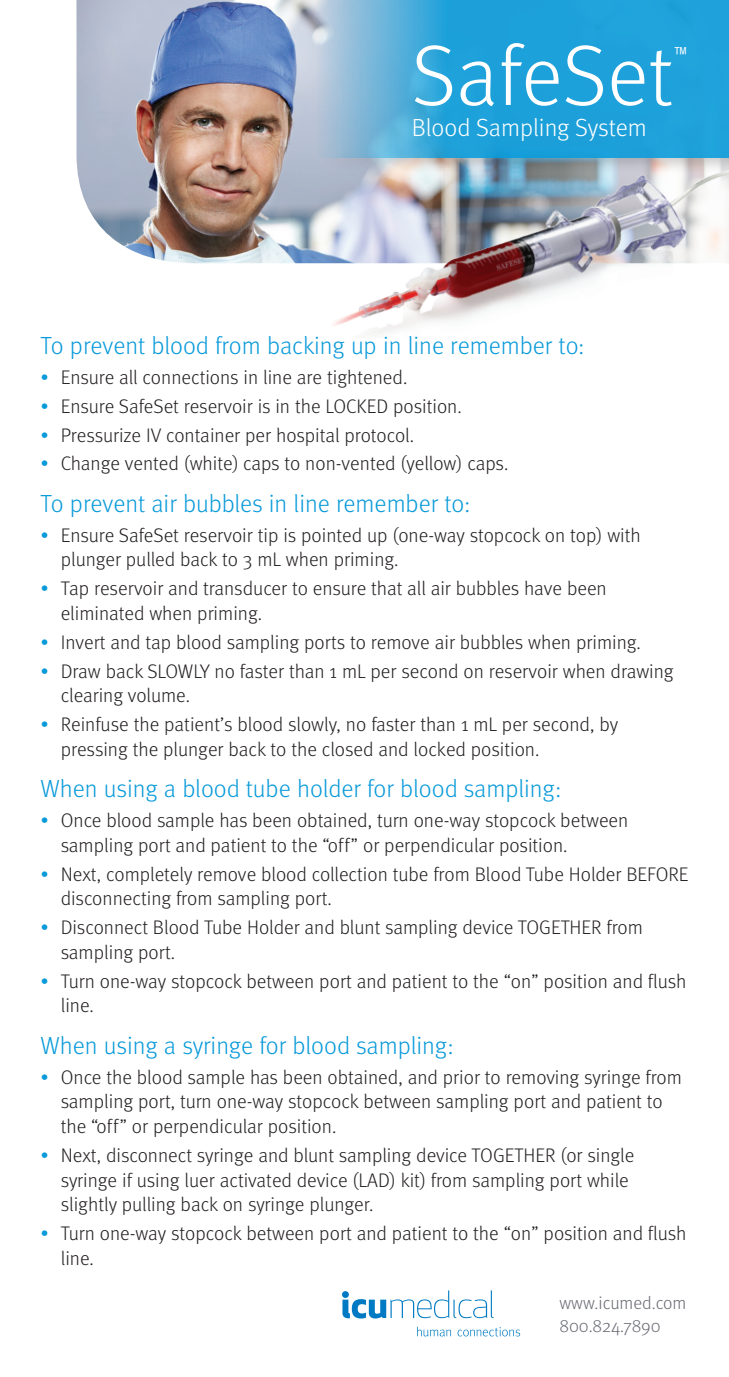
<style>
.page{position:relative;width:729px;height:1377px;background:#fff}
.page>*{position:absolute;margin:0;border:0;box-sizing:border-box;transform-origin:0 0}
.Heading{font:300 85.5px "Meta OT";color:#fff}
.Heading-2{font:300 24.75px "Meta OT";color:#089ad9}
.Heading-3{font:300 24.75px "Meta OT";color:#fff}
.t1{font:300 19.8px/24.8px "Meta OT";color:#231f20}
.t2{font:300 18px "Meta OT";color:#696b73}
.Heading-4{font:18px "Arial Narrow";color:#fff}
.s1{color:#089ad9}
</style>
<div class="page">
<img style="left:76px;top:0;width:226px;height:263px">
<svg style="left:314px;top:0;width:415px;height:44px;background:#39a8da"></svg>
<svg style="left:342px;top:1290px;width:152px;height:29px"></svg>
<div style="left:342px;top:1291px;width:7px;height:7px;background:#007bc3;border-radius:50%"></div>
<svg style="left:417px;top:1327px;width:34px;height:9px"></svg>
<svg style="left:458px;top:1327px;width:62px;height:9px"></svg>
<img style="left:240px;top:44px;width:489px;height:290px">
<p class="Heading" style="left:412px;top:26px;width:263px">SafeSet</p>
<p class="Heading-4" style="left:673px;top:40px;width:16px">™</p>
<p class="Heading-3" style="left:412px;top:113px;width:237px">Blood Sampling System</p>
<p class="Heading-2" style="left:40px;top:331px;width:545px">To prevent blood from backing up in line remember to:</p>
<p class="t1" style="left:40px;top:365px;width:368px"><span class="s1">•</span> Ensure all connections in line are tightened.</p>
<p class="t1" style="left:40px;top:394px;width:423px"><span class="s1">•</span> Ensure SafeSet reservoir is in the LOCKED position.</p>
<p class="t1" style="left:40px;top:423px;width:375px"><span class="s1">•</span> Pressurize IV container per hospital protocol.</p>
<p class="t1" style="left:40px;top:452px;width:469px"><span class="s1">•</span> Change vented (white) caps to non-vented (yellow) caps.</p>
<p class="Heading-2" style="left:40px;top:489px;width:431px">To prevent air bubbles in line remember to:</p>
<p class="t1" style="left:61px;top:523px;width:582px;text-indent:-20px"><span class="s1">•</span> Ensure SafeSet reservoir tip is pointed up (one-way stopcock on top) with plunger pulled back to 3 mL when priming.</p>
<p class="t1" style="left:61px;top:576px;width:548px;text-indent:-20px"><span class="s1">•</span> Tap reservoir and transducer to ensure that all air bubbles have been eliminated when priming.</p>
<p class="t1" style="left:40px;top:630px;width:602px"><span class="s1">•</span> Invert and tap blood sampling ports to remove air bubbles when priming.</p>
<p class="t1" style="left:61px;top:659px;width:614px;text-indent:-20px"><span class="s1">•</span> Draw back SLOWLY no faster than 1 mL per second on reservoir when drawing clearing volume.</p>
<p class="t1" style="left:61px;top:712px;width:559px;text-indent:-20px"><span class="s1">•</span> Reinfuse the patient’s blood slowly, no faster than 1 mL per second, by pressing the plunger back to the closed and locked position.</p>
<p class="Heading-2" style="left:40px;top:774px;width:522px">When using a blood tube holder for blood sampling:</p>
<p class="t1" style="left:61px;top:808px;width:569px;text-indent:-20px"><span class="s1">•</span> Once blood sample has been obtained, turn one-way stopcock between sampling port and patient to the “off” or perpendicular position.</p>
<p class="t1" style="left:61px;top:862px;width:629px;text-indent:-20px"><span class="s1">•</span> Next, completely remove blood collection tube from Blood Tube Holder BEFORE disconnecting from sampling port.</p>
<p class="t1" style="left:61px;top:915px;width:584px;text-indent:-20px"><span class="s1">•</span> Disconnect Blood Tube Holder and blunt sampling device TOGETHER from sampling port.</p>
<p class="t1" style="left:61px;top:969px;width:627px;text-indent:-20px"><span class="s1">•</span> Turn one-way stopcock between port and patient to the “on” position and flush line.</p>
<p class="Heading-2" style="left:40px;top:1031px;width:415px">When using a syringe for blood sampling:</p>
<p class="t1" style="left:61px;top:1065px;width:623px;text-indent:-20px"><span class="s1">•</span> Once the blood sample has been obtained, and prior to removing syringe from sampling port, turn one-way stopcock between sampling port and patient to the “off” or perpendicular position.</p>
<p class="t1" style="left:61px;top:1143px;width:575px;text-indent:-20px"><span class="s1">•</span> Next, disconnect syringe and blunt sampling device TOGETHER (or single syringe if using luer activated device (LAD) kit) from sampling port while slightly pulling back on syringe plunger.</p>
<p class="t1" style="left:61px;top:1221px;width:627px;text-indent:-20px"><span class="s1">•</span> Turn one-way stopcock between port and patient to the “on” position and flush line.</p>
<p class="t2" style="left:559px;top:1292px;width:129px">www.icumed.com</p>
<p class="t2" style="left:559px;top:1315px;width:103px">800.824.7890</p>
</div>
